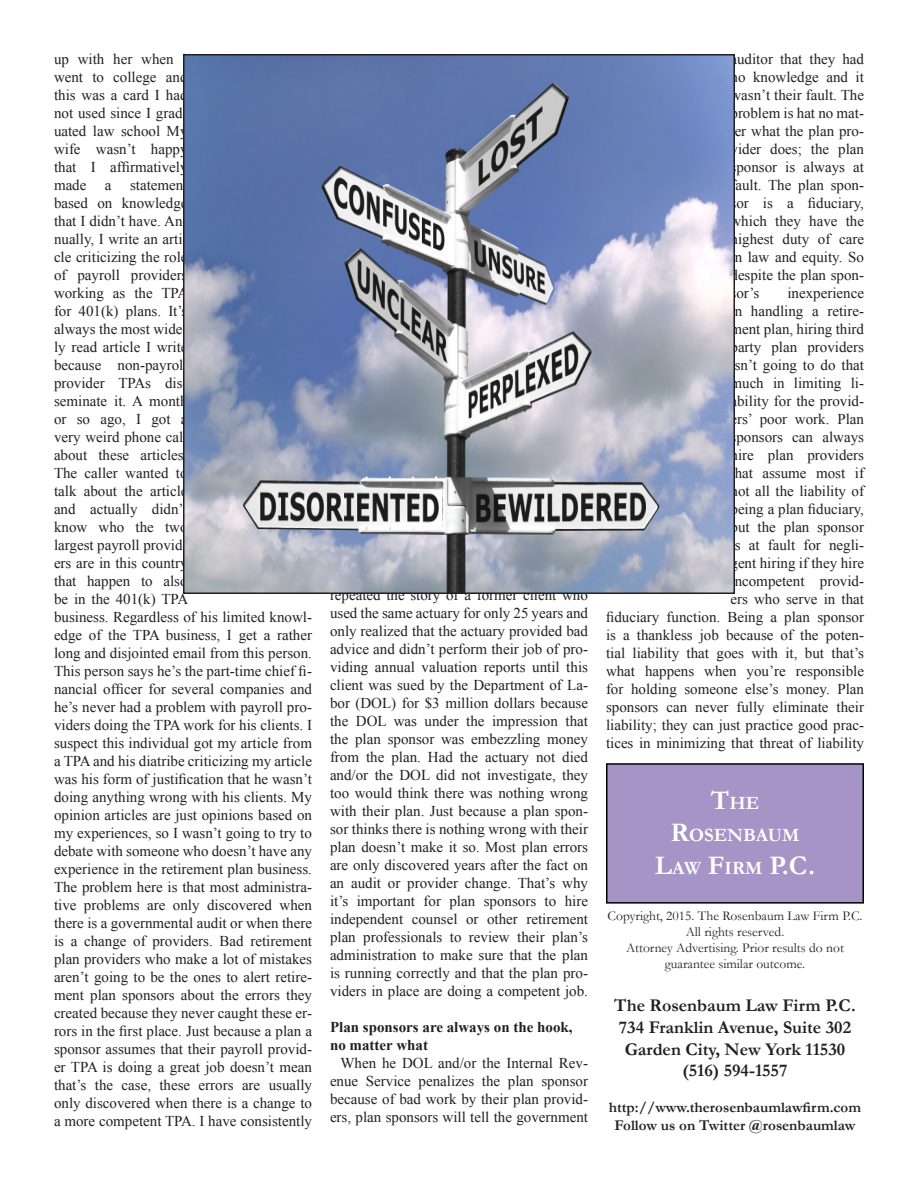
<style>
.page{position:relative;width:918px;height:1188px;background:#fff}
.page>*{position:absolute;margin:0;border:0;box-sizing:border-box;transform-origin:0 0}
.t1{font:700 27px "Garamond";color:#fff}
.t2{font:700 18.9px "Garamond";color:#fff}
.t3{font:700 18px "Garamond";color:#231f20}
.t4{font:15px/18px "Times New Roman";color:#231f20;text-align:justify}
.t5{font:700 15px "Garamond";color:#231f20}
.t6{font:700 15px/18px "Times New Roman";color:#231f20}
.t7{font:13.5px/16.2px "Garamond";color:#231f20;text-align:center}
.s1{font-size:27px}
.s2{font-size:18.9px}
</style>
<div class="page">
<div style="left:607px;top:764px;width:256px;height:139px;background:#a694c6"></div>
<div style="left:606px;top:763px;width:258px;height:141px;border:2px solid #000400"></div>
<img style="left:186px;top:57px;width:546px;height:534px">
<div style="left:183px;top:54px;width:552px;height:540px;border:2px solid #231f20"></div>
<p class="t4" style="left:54px;top:50px;width:260px;text-align:left">up with her when I<br>went to college and<br>this was a card I had<br>not used since I grad-<br>uated law school My<br>wife wasn’t happy<br>that I affirmatively<br>made a statement<br>based on knowledge<br>that I didn’t have. An-<br>nually, I write an arti-<br>cle criticizing the role<br>of payroll providers<br>working as the TPA<br>for 401(k) plans. It’s<br>always the most wide-<br>ly read article I write<br>because non-payroll<br>provider TPAs dis-<br>seminate it. A month<br>or so ago, I got a<br>very weird phone call<br>about these articles.<br>The caller wanted to<br>talk about the article<br>and actually didn’t<br>know who the two<br>largest payroll provid-<br>ers are in this country<br>that happen to also<br>be in the 401(k) TPA<br>business. Regardless of his limited knowl&shy;edge of the TPA business, I get a rather long and disjointed email from this person.<br>This person says he’s the part-time chief fi&shy;nancial officer for several companies and he’s never had a problem with payroll pro&shy;viders doing the TPA work for his clients. I suspect this individual got my article from a TPA and his diatribe criticizing my article was his form of justification that he wasn’t doing anything wrong with his clients. My opinion articles are just opinions based on my experiences, so I wasn’t going to try to debate with someone who doesn’t have any experience in the retirement plan business.<br>The problem here is that most administra&shy;tive problems are only discovered when there is a governmental audit or when there is a change of providers. Bad retirement plan providers who make a lot of mistakes aren’t going to be the ones to alert retire&shy;ment plan sponsors about the errors they created because they never caught these er&shy;rors in the first place. Just because a plan a sponsor assumes that their payroll provid&shy;er TPA is doing a great job doesn’t mean that’s the case, these errors are usually only discovered when there is a change to a more competent TPA. I have consistently</p>
<p class="t4" style="left:330px;top:586px;width:260px">repeated the story of a former client who used the same actuary for only 25 years and only realized that the actuary provided bad advice and didn’t perform their job of pro&shy;viding annual valuation reports until this client was sued by the Department of La&shy;bor (DOL) for $3 million dollars because the DOL was under the impression that the plan sponsor was embezzling money from the plan. Had the actuary not died and/or the DOL did not investigate, they too would think there was nothing wrong with their plan. Just because a plan spon&shy;sor thinks there is nothing wrong with their plan doesn’t make it so. Most plan errors are only discovered years after the fact on an audit or provider change. That’s why it’s important for plan sponsors to hire independent counsel or other retirement plan professionals to review their plan’s administration to make sure that the plan is running correctly and that the plan pro&shy;viders in place are doing a competent job.</p>
<p class="t6" style="left:330px;top:1018px;width:244px">Plan sponsors are always on the hook, no matter what</p>
<p class="t4" style="left:330px;top:1054px;width:260px;text-indent:10px">When he DOL and/or the Internal Rev&shy;enue Service penalizes the plan sponsor because of bad work by their plan provid&shy;ers, plan sponsors will tell the government</p>
<p class="t4" style="left:730px;top:50px;width:135px">auditor that they had no knowledge and it wasn’t their fault. The problem is hat no mat&shy;ter what the plan pro&shy;vider does; the plan sponsor is always at fault. The plan spon&shy;sor is a fiduciary, which they have the highest duty of care in law and equity. So despite the plan spon&shy;sor’s</p>
<p class="t4" style="left:606px;top:284px;width:260px;text-align:right">inexperience<br>in handling a retire-<br>ment plan, hiring third<br>party plan providers<br>isn’t going to do that<br>much in limiting li-<br>ability for the provid-<br>ers’ poor work. Plan<br>sponsors can always<br>hire plan providers<br>that assume most if<br>not all the liability of<br>being a plan fiduciary,<br>but the plan sponsor<br>is at fault for negli-<br>gent hiring if they hire<br>incompetent provid-<br>ers who serve in that<br>fiduciary function. Being a plan sponsor is a thankless job because of the poten&shy;tial liability that goes with it, but that’s what happens when you’re responsible for holding someone else’s money. Plan sponsors can never fully eliminate their liability; they can just practice good prac&shy;tices in minimizing that threat of liability</p>
<p class="t2" style="left:711px;top:792px;width:50px"><span class="s1">T</span>HE</p>
<p class="t2" style="left:670px;top:824px;width:131px"><span class="s1">R</span>OSENBAUM</p>
<p class="t1" style="left:655px;top:849px;width:162px">L<span class="s2">AW</span> F<span class="s2">IRM</span> P.C.</p>
<p class="t7" style="left:608px;top:907px;width:256px">Copyright, 2015. The Rosenbaum Law Firm P.C.<br>All rights reserved.</p>
<p class="t7" style="left:626px;top:940px;width:219px">Attorney Advertising. Prior results do not</p>
<p class="t7" style="left:665px;top:956px;width:142px">guarantee similar outcome.</p>
<p class="t3" style="left:614px;top:995px;width:243px">The Rosenbaum Law Firm P.C.</p>
<p class="t3" style="left:619px;top:1017px;width:234px">734 Franklin Avenue, Suite 302</p>
<p class="t3" style="left:625px;top:1038px;width:222px">Garden City, New York 11530</p>
<p class="t3" style="left:682px;top:1060px;width:107px">(516) 594-1557</p>
<p class="t5" style="left:609px;top:1099px;width:254px">http://www.therosenbaumlawfirm.com</p>
<p class="t5" style="left:614px;top:1117px;width:243px">Follow us on Twitter @rosenbaumlaw</p>
</div>
